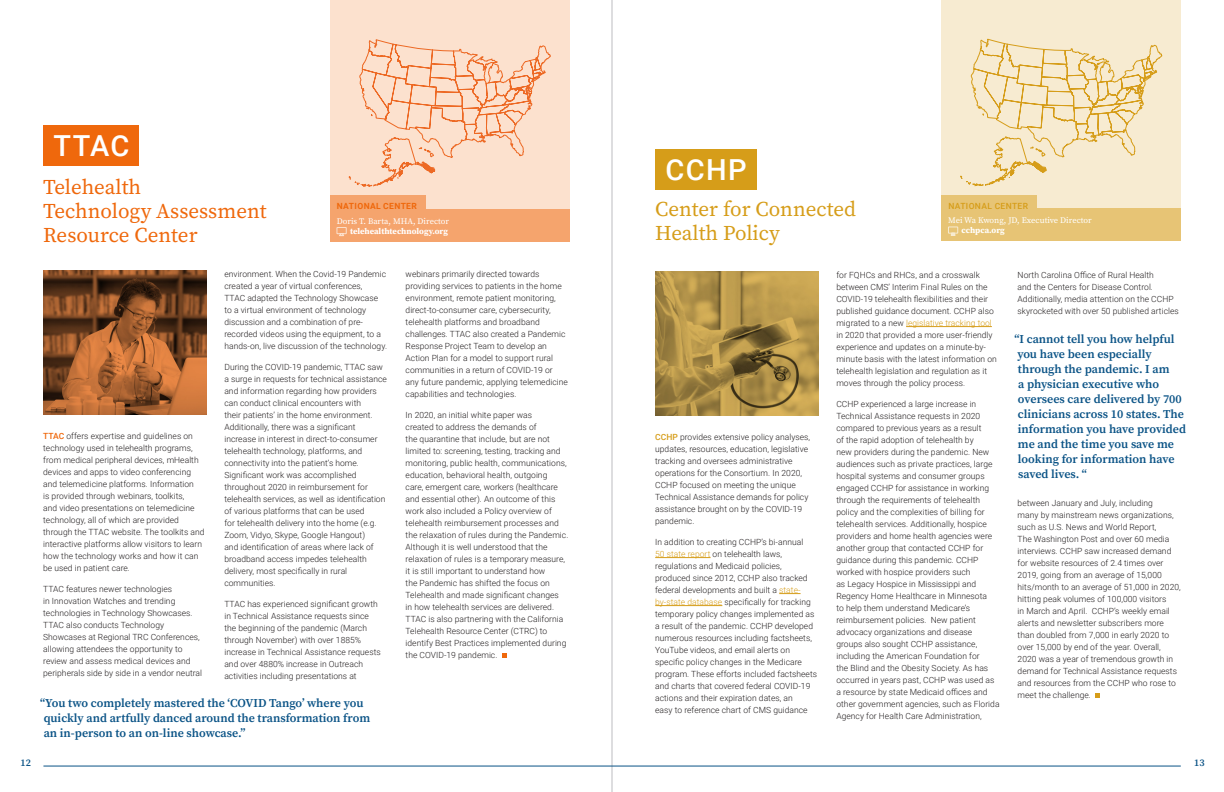
<style>
.page{position:relative;width:1224px;height:792px;background:#fff}
.page>*{position:absolute;margin:0;border:0;box-sizing:border-box;transform-origin:0 0}
.TRC_Acronym_Header{font:500 29px "Roboto";letter-spacing:.05em;color:#fff}
.Full_TRC_Name_Orange{font:21px/24px "Source Serif Pro";color:#ef680c}
.Full_TRC_Name_Gold{font:21px/24px "Source Serif Pro";color:#d69d19}
.Testimonial{font:600 12px/15px "Source Serif Pro";color:#0a5386}
.t1{font:600 10px "Source Serif Pro";color:#0a5386}
.Body_Copy{font:300 8.5px/12px "Roboto";letter-spacing:.005em;color:#231f20}
.Gold_TRC_Info{font:8.5px "Source Serif Pro";color:#fff}
.Gold_TRC_Info-2{font:700 8.5px "Source Serif Pro";color:#fff}
.Orange_Tabs{font:700 8.5px "Roboto";letter-spacing:.045em;color:#ef680c}
.Gold_Tabs{font:500 8.5px "Roboto";letter-spacing:.045em;color:#d69d19}
.s1{font-weight:500;color:#ef680c}
.s2{font-weight:500;color:#d69d19}
.s3{color:#d69d19}
</style>
<div class="page">
<div style="left:330px;top:0;width:239px;height:209px;background:#fce1ce"></div>
<div style="left:942px;top:0;width:239px;height:209px;background:#f7ebd1"></div>
<div style="left:330px;top:209px;width:239px;height:33px;background:#f5a46d"></div>
<div style="left:942px;top:209px;width:239px;height:32px;background:#e7c475"></div>
<svg style="left:336px;top:227px;width:11px;height:9px"></svg>
<svg style="left:948px;top:226px;width:10px;height:10px"></svg>
<div style="left:330px;top:195px;width:96px;height:14px;background:#f5a46d"></div>
<div style="left:942px;top:195px;width:95px;height:14px;background:#e7c475"></div>
<svg style="left:349px;top:39px;width:202px;height:147px"></svg>
<svg style="left:960px;top:39px;width:202px;height:147px"></svg>
<img style="left:656px;top:272px;width:162px;height:144px">
<hr style="left:612px;top:0;width:1px;height:792px;background:#bcbdc0">
<img style="left:43px;top:271px;width:163px;height:144px">
<svg style="left:502px;top:653px;width:4px;height:5px"></svg>
<hr style="left:655px;top:557px;width:56px;height:1px;background:#d69d19">
<svg style="left:779px;top:593px;width:22px;height:1px"></svg>
<hr style="left:655px;top:605px;width:67px;height:1px;background:#d69d19">
<hr style="left:906px;top:326px;width:86px;height:1px;background:#d69d19">
<svg style="left:1095px;top:693px;width:5px;height:5px"></svg>
<div style="left:43px;top:125px;width:96px;height:41px;background:#ef680c"></div>
<div style="left:655px;top:149px;width:102px;height:41px;background:#d69d19"></div>
<hr style="left:43px;top:766px;width:1138px;height:1px;background:#0a5386">
<p class="TRC_Acronym_Header" style="left:53px;top:126px;width:77px">TTAC</p>
<p class="Full_TRC_Name_Orange" style="left:43px;top:175px;width:225px">Telehealth<br>Technology Assessment<br>Resource Center</p>
<p class="TRC_Acronym_Header" style="left:665px;top:150px;width:83px">CCHP</p>
<p class="Full_TRC_Name_Gold" style="left:655px;top:197px;width:202px">Center for Connected<br>Health Policy</p>
<p class="Orange_Tabs" style="left:337px;top:200px;width:82px">NATIONAL CENTER</p>
<p class="Gold_Tabs" style="left:948px;top:200px;width:81px">NATIONAL CENTER</p>
<p class="Gold_TRC_Info" style="left:948px;top:215px;width:145px">Mei Wa Kwong, JD, Executive Director</p>
<p class="Gold_TRC_Info-2" style="left:962px;top:225px;width:45px">cchpca.org</p>
<p class="Gold_TRC_Info" style="left:337px;top:215px;width:114px">Doris T. Barta, MHA, Director</p>
<p class="Gold_TRC_Info-2" style="left:350px;top:225px;width:99px">telehealthtechnology.org</p>
<p class="Body_Copy" style="left:43px;top:430px;width:163px"><span class="s1">TTAC</span> offers expertise and guidelines on technology used in telehealth programs, from medical peripheral devices, mHealth devices and apps to video conferencing and telemedicine platforms. Information<br>is provided through webinars, toolkits,<br>and video presentations on telemedicine technology, all of which are provided through the TTAC website. The toolkits and interactive platforms allow visitors to learn how the technology works and how it can be used in patient care.</p>
<p class="Body_Copy" style="left:43px;top:583px;width:160px">TTAC features newer technologies<br>in Innovation Watches and trending technologies in Technology Showcases.<br>TTAC also conducts Technology Showcases at Regional TRC Conferences, allowing attendees the opportunity to review and assess medical devices and peripherals side by side in a vendor neutral</p>
<p class="Body_Copy" style="left:224px;top:268px;width:164px">environment. When the Covid-19 Pandemic created a year of virtual conferences,<br>TTAC adapted the Technology Showcase to a virtual environment of technology discussion and a combination of pre&shy;recorded videos using the equipment, to a hands-on, live discussion of the technology.</p>
<p class="Body_Copy" style="left:224px;top:361px;width:164px">During the COVID-19 pandemic, TTAC saw a surge in requests for technical assistance and information regarding how providers can conduct clinical encounters with<br>their patients’ in the home environment.<br>Additionally, there was a significant increase in interest in direct-to-consumer telehealth technology, platforms, and connectivity into the patient’s home.<br>Significant work was accomplished throughout 2020 in reimbursement for telehealth services, as well as identification of various platforms that can be used<br>for telehealth delivery into the home (e.g.<br>Zoom, Vidyo, Skype, Google Hangout)<br>and identification of areas where lack of broadband access impedes telehealth delivery, most specifically in rural communities.</p>
<p class="Body_Copy" style="left:224px;top:598px;width:158px">TTAC has experienced significant growth in Technical Assistance requests since the beginning of the pandemic (March through November) with over 1885% increase in Technical Assistance requests and over 4880% increase in Outreach activities including presentations at</p>
<p class="Testimonial" style="left:40px;top:696px;width:332px">“You two completely mastered the ‘COVID Tango’ where you quickly and artfully danced around the transformation from an in-person to an on-line showcase.”</p>
<p class="Body_Copy" style="left:406px;top:268px;width:164px">webinars primarily directed towards providing services to patients in the home environment, remote patient monitoring, direct-to-consumer care, cybersecurity, telehealth platforms and broadband challenges. TTAC also created a Pandemic Response Project Team to develop an Action Plan for a model to support rural communities in a return of COVID-19 or any future pandemic, applying telemedicine capabilities and technologies.</p>
<p class="Body_Copy" style="left:406px;top:409px;width:164px">In 2020, an initial white paper was<br>created to address the demands of<br>the quarantine that include, but are not limited to: screening, testing, tracking and monitoring, public health, communications, education, behavioral health, outgoing<br>care, emergent care, workers (healthcare and essential other). An outcome of this work also included a Policy overview of telehealth reimbursement processes and the relaxation of rules during the Pandemic.<br>Although it is well understood that the relaxation of rules is a temporary measure, it is still important to understand how<br>the Pandemic has shifted the focus on Telehealth and made significant changes<br>in how telehealth services are delivered.<br>TTAC is also partnering with the California Telehealth Resource Center (CTRC) to identify Best Practices implemented during the COVID-19 pandemic.</p>
<p class="Body_Copy" style="left:655px;top:431px;width:157px"><span class="s2">CCHP</span> provides extensive policy analyses, updates, resources, education, legislative tracking and oversees administrative operations for the Consortium. In 2020, CCHP focused on meeting the unique Technical Assistance demands for policy assistance brought on by the COVID-19 pandemic.</p>
<p class="Body_Copy" style="left:655px;top:536px;width:163px">In addition to creating CCHP’s bi-annual<br><span class="s3">50 state report</span> on telehealth laws, regulations and Medicaid policies, produced since 2012, CCHP also tracked federal developments and built a <span class="s3">state&shy;by-state database</span> specifically for tracking temporary policy changes implemented as a result of the pandemic. CCHP developed numerous resources including factsheets, YouTube videos, and email alerts on specific policy changes in the Medicare program. These efforts included factsheets and charts that covered federal COVID-19 actions and their expiration dates, an<br>easy to reference chart of CMS guidance</p>
<p class="Body_Copy" style="left:836px;top:269px;width:162px">for FQHCs and RHCs, and a crosswalk between CMS’ Interim Final Rules on the COVID-19 telehealth flexibilities and their published guidance document. CCHP also migrated to a new <span class="s3">legislative tracking tool </span>in 2020 that provided a more user-friendly experience and updates on a minute-by&shy;minute basis with the latest information on telehealth legislation and regulation as it moves through the policy process.</p>
<p class="Body_Copy" style="left:836px;top:398px;width:165px">CCHP experienced a large increase in Technical Assistance requests in 2020 compared to previous years as a result<br>of the rapid adoption of telehealth by<br>new providers during the pandemic. New audiences such as private practices, large hospital systems and consumer groups engaged CCHP for assistance in working through the requirements of telehealth policy and the complexities of billing for telehealth services. Additionally, hospice providers and home health agencies were another group that contacted CCHP for guidance during this pandemic. CCHP worked with hospice providers such<br>as Legacy Hospice in Mississippi and Regency Home Healthcare in Minnesota<br>to help them understand Medicare’s reimbursement policies. New patient advocacy organizations and disease groups also sought CCHP assistance, including the American Foundation for<br>the Blind and the Obesity Society. As has occurred in years past, CCHP was used as a resource by state Medicaid offices and other government agencies, such as Florida Agency for Health Care Administration,</p>
<p class="Body_Copy" style="left:1018px;top:269px;width:163px">North Carolina Office of Rural Health<br>and the Centers for Disease Control.<br>Additionally, media attention on the CCHP skyrocketed with over 50 published articles</p>
<p class="Testimonial" style="left:1015px;top:332px;width:173px">“I cannot tell you how helpful you have been especially through the pandemic. I am<br>a physician executive who oversees care delivered by 700 clinicians across 10 states. The information you have provided me and the time you save me looking for information have saved lives. “</p>
<p class="Body_Copy" style="left:1018px;top:497px;width:165px">between January and July, including<br>many by mainstream news organizations, such as U.S. News and World Report,<br>The Washington Post and over 60 media interviews. CCHP saw increased demand for website resources of 2.4 times over 2019, going from an average of 15,000 hits/month to an average of 51,000 in 2020, hitting peak volumes of 100,000 visitors<br>in March and April. CCHP’s weekly email alerts and newsletter subscribers more than doubled from 7,000 in early 2020 to over 15,000 by end of the year. Overall, 2020 was a year of tremendous growth in demand for Technical Assistance requests and resources from the CCHP who rose to meet the challenge.</p>
<p class="t1" style="left:20px;top:756px;width:12px">12</p>
<p class="t1" style="left:1194px;top:756px;width:12px">13</p>
</div>
